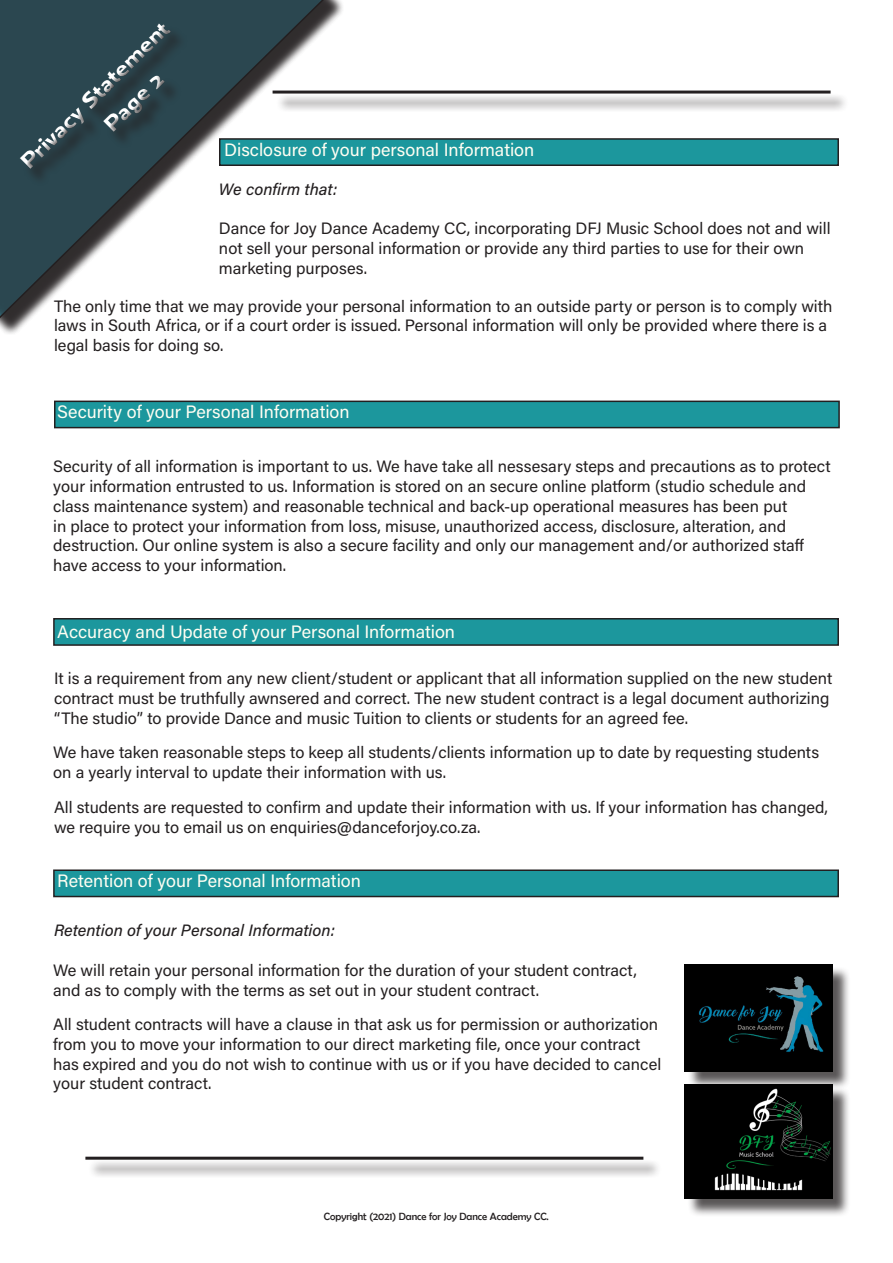
<style>
.page{position:relative;width:893px;height:1263px;background:#fff}
.page>*{position:absolute;margin:0;border:0;box-sizing:border-box;transform-origin:0 0}
.t1{font:700 22.5px/31.7px "Anisette Std Petite";color:#fff}
.t2{font:18px "Acumin Variable Concept";color:#fffef2}
.t3{font:16.5px/19.8px "Acumin Variable Concept";color:#231f20}
.t4{font:10.5px "Berlin Sans FB";color:#231f20}
</style>
<div class="page">
<svg style="left:0;top:0;width:328px;height:320px"></svg>
<div style="left:23px;top:26px;width:165px;height:160px;background:#231f20;opacity:.75"></div>
<div style="left:687px;top:966px;width:164px;height:124px;background:#231f20;opacity:.75"></div>
<img style="left:685px;top:964px;width:147px;height:107px">
<div style="left:687px;top:1087px;width:164px;height:130px;background:#231f20;opacity:.75"></div>
<img style="left:685px;top:1084px;width:147px;height:114px">
<div style="left:275px;top:93px;width:574px;height:19px;background:#231f20;opacity:.75"></div>
<div style="left:273px;top:91px;width:558px;height:3px;border:2px solid #231f20"></div>
<div style="left:220px;top:139px;width:618px;height:26px;background:#1c979d"></div>
<div style="left:219px;top:138px;width:620px;height:28px;border:2px solid #231f20"></div>
<div style="left:55px;top:401px;width:784px;height:27px;background:#1c979d"></div>
<div style="left:54px;top:401px;width:786px;height:27px;border:2px solid #231f20"></div>
<div style="left:54px;top:619px;width:784px;height:26px;background:#1c979d"></div>
<div style="left:53px;top:618px;width:786px;height:28px;border:2px solid #231f20"></div>
<div style="left:54px;top:870px;width:784px;height:26px;background:#1c979d"></div>
<div style="left:53px;top:869px;width:786px;height:28px;border:2px solid #231f20"></div>
<div style="left:88px;top:1159px;width:574px;height:19px;background:#231f20;opacity:.75"></div>
<div style="left:85px;top:1157px;width:558px;height:3px;border:2px solid #231f20"></div>
<svg style="left:12px;top:9px;width:173px;height:169px;background:#2d464e"></svg>
<h1 class="t1" style="left:74px;top:93px;width:114px;text-indent:-86px;rotate:-44deg">Privacy Statement<br>Page 2</h1>
<p class="t2" style="left:224px;top:137px;width:312px">Disclosure of your personal Information</p>
<p class="t3" style="left:219px;top:178px;width:120px">We confirm that:</p>
<p class="t3" style="left:219px;top:218px;width:613px">Dance for Joy Dance Academy CC, incorporating DFJ Music School does not and will not sell your personal information or provide any third parties to use for their own marketing purposes.</p>
<p class="t3" style="left:54px;top:295px;width:780px">The only time that we may provide your personal information to an outside party or person is to comply with laws in South Africa, or if a court order is issued. Personal information will only be provided where there is a legal basis for doing so.</p>
<p class="t2" style="left:57px;top:400px;width:294px">Security of your Personal Information</p>
<p class="t3" style="left:53px;top:456px;width:779px">Security of all information is important to us. We have take all nessesary steps and precautions as to protect your information entrusted to us. Information is stored on an secure online platform (studio schedule and class maintenance system) and reasonable technical and back-up operational measures has been put<br>in place to protect your information from loss, misuse, unauthorized access, disclosure, alteration, and destruction. Our online system is also a secure facility and only our management and/or authorized staff have access to your information.</p>
<p class="t2" style="left:57px;top:619px;width:399px">Accuracy and Update of your Personal Information</p>
<p class="t3" style="left:54px;top:668px;width:780px">It is a requirement from any new client/student or applicant that all information supplied on the new student contract must be truthfully awnsered and correct. The new student contract is a legal document authorizing “The studio” to provide Dance and music Tuition to clients or students for an agreed fee.</p>
<p class="t3" style="left:53px;top:742px;width:767px">We have taken reasonable steps to keep all students/clients information up to date by requesting students on a yearly interval to update their information with us.</p>
<p class="t3" style="left:54px;top:797px;width:775px">All students are requested to confirm and update their information with us. If your information has changed, we require you to email us on enquiries@danceforjoy.co.za.</p>
<p class="t2" style="left:57px;top:869px;width:305px">Retention of your Personal Information</p>
<p class="t3" style="left:54px;top:920px;width:282px">Retention of your Personal Information:</p>
<p class="t3" style="left:53px;top:960px;width:585px">We will retain your personal information for the duration of your student contract, and as to comply with the terms as set out in your student contract.</p>
<p class="t3" style="left:53px;top:1014px;width:610px">All student contracts will have a clause in that ask us for permission or authorization from you to move your information to our direct marketing file, once your contract has expired and you do not wish to continue with us or if you have decided to cancel your student contract.</p>
<p class="t4" style="left:324px;top:1211px;width:226px">Copyright (2021) Dance for Joy Dance Academy CC.</p>
</div>
